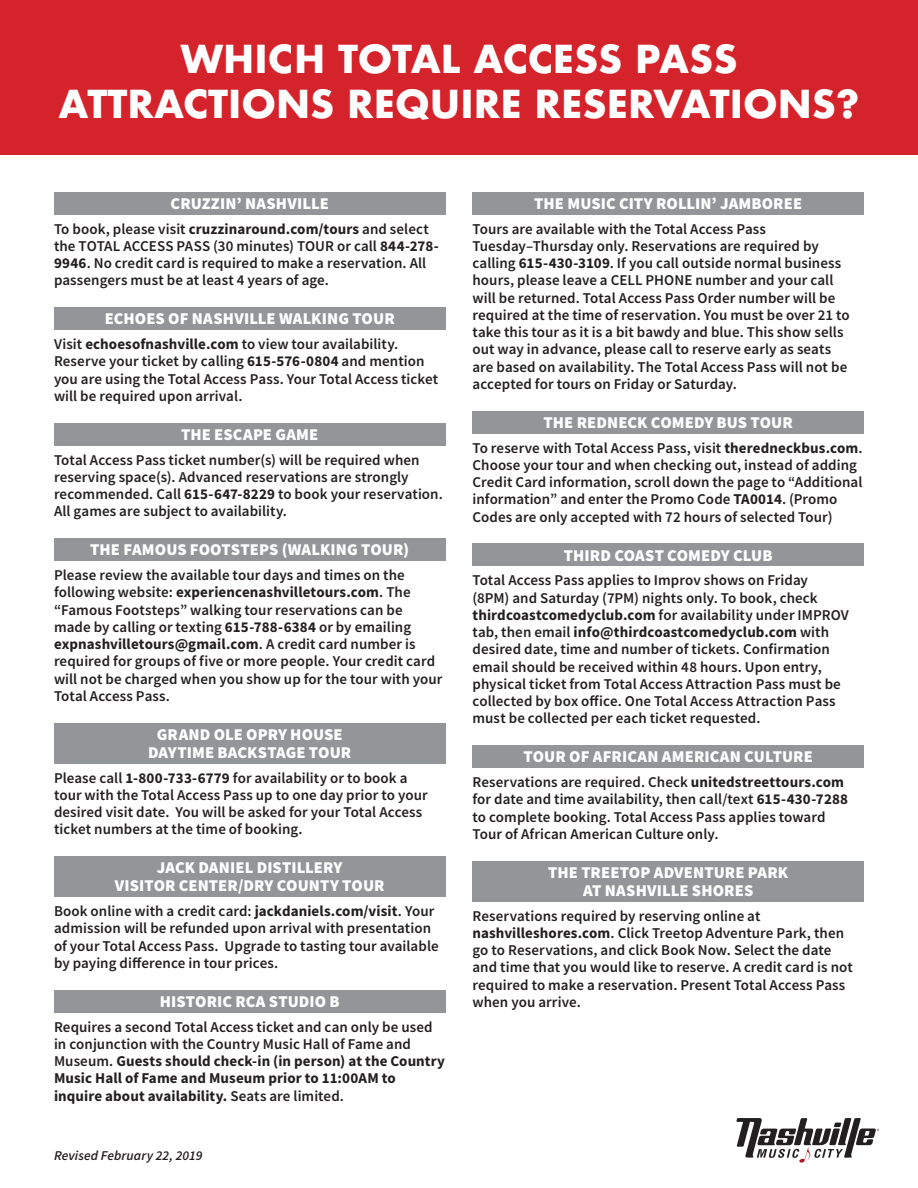
<style>
.page{position:relative;width:918px;height:1188px;background:#fff}
.page>*{position:absolute;margin:0;border:0;box-sizing:border-box;transform-origin:0 0}
.t1{font:700 37.5px/45px "Futura";color:#fff;text-align:center}
.t2{font:900 16.5px/18px "Source Sans Pro";letter-spacing:.005em;color:#fff;text-align:center}
.Body{font:600 15px/17.2px "Source Sans Pro";letter-spacing:.005em;color:#231f20}
.Body-2{font:italic 600 13.5px "Source Sans Pro";letter-spacing:.005em;color:#231f20}
.s1{font-weight:700}
</style>
<div class="page">
<div style="left:0;top:0;width:918px;height:154px;background:#d5232b"></div>
<div style="left:54px;top:192px;width:392px;height:22px;background:#939598"></div>
<div style="left:54px;top:308px;width:392px;height:22px;background:#939598"></div>
<div style="left:54px;top:423px;width:392px;height:23px;background:#939598"></div>
<div style="left:54px;top:538px;width:392px;height:23px;background:#939598"></div>
<div style="left:54px;top:723px;width:392px;height:41px;background:#939598"></div>
<div style="left:54px;top:856px;width:392px;height:41px;background:#939598"></div>
<div style="left:54px;top:990px;width:392px;height:22px;background:#939598"></div>
<div style="left:472px;top:192px;width:392px;height:22px;background:#939598"></div>
<div style="left:472px;top:411px;width:392px;height:23px;background:#939598"></div>
<div style="left:472px;top:544px;width:392px;height:22px;background:#939598"></div>
<div style="left:472px;top:746px;width:392px;height:22px;background:#939598"></div>
<div style="left:472px;top:861px;width:392px;height:41px;background:#939598"></div>
<svg style="left:736px;top:1118px;width:143px;height:45px"></svg>
<p class="t1" style="left:59px;top:36px;width:802px">WHICH TOTAL ACCESS PASS<br>ATTRACTIONS REQUIRE RESERVATIONS?</p>
<p class="t2" style="left:171px;top:194px;width:160px">CRUZZIN’ NASHVILLE</p>
<p class="Body" style="left:54px;top:220px;width:386px">To book, please visit <span class="s1">cruzzinaround.com/tours</span> and select the TOTAL ACCESS PASS (30 minutes) TOUR or call <span class="s1">844-278- 9946</span>. No credit card is required to make a reservation. All passengers must be at least 4 years of age.</p>
<p class="t2" style="left:105px;top:310px;width:291px">ECHOES OF NASHVILLE WALKING TOUR</p>
<p class="Body" style="left:54px;top:335px;width:386px">Visit <span class="s1">echoesofnashville.com</span> to view tour availability.<br>Reserve your ticket by calling <span class="s1">615-576-0804</span> and mention you are using the Total Access Pass. Your Total Access ticket will be required upon arrival.</p>
<p class="t2" style="left:181px;top:425px;width:139px">THE ESCAPE GAME</p>
<p class="Body" style="left:54px;top:451px;width:390px">Total Access Pass ticket number(s) will be required when reserving space(s). Advanced reservations are strongly recommended. Call <span class="s1">615-647-8229</span> to book your reservation.<br>All games are subject to availability.</p>
<p class="t2" style="left:90px;top:541px;width:320px">THE FAMOUS FOOTSTEPS (WALKING TOUR)</p>
<p class="Body" style="left:54px;top:566px;width:390px">Please review the available tour days and times on the following website: <span class="s1">experiencenashvilletours.com</span>. The “Famous Footsteps” walking tour reservations can be made by calling or texting <span class="s1">615-788-6384</span> or by emailing <span class="s1">expnashvilletours@gmail.com</span>. A credit card number is required for groups of five or more people. Your credit card will not be charged when you show up for the tour with your Total Access Pass.</p>
<p class="t2" style="left:148px;top:725px;width:205px">GRAND OLE OPRY HOUSE<br>DAYTIME BACKSTAGE TOUR</p>
<p class="Body" style="left:54px;top:769px;width:375px">Please call <span class="s1">1-800-733-6779</span> for availability or to book a tour with the Total Access Pass up to one day prior to your desired visit date. You will be asked for your Total Access ticket numbers at the time of booking.</p>
<p class="t2" style="left:115px;top:859px;width:271px">JACK DANIEL DISTILLERY<br>VISITOR CENTER/DRY COUNTY TOUR</p>
<p class="Body" style="left:54px;top:902px;width:386px">Book online with a credit card: <span class="s1">jackdaniels.com/visit</span>. Your admission will be refunded upon arrival with presentation of your Total Access Pass. Upgrade to tasting tour available by paying difference in tour prices.</p>
<p class="t2" style="left:160px;top:992px;width:181px">HISTORIC RCA STUDIO B</p>
<p class="Body" style="left:54px;top:1018px;width:393px">Requires a second Total Access ticket and can only be used in conjunction with the Country Music Hall of Fame and Museum. <span class="s1">Guests should check-in (in person) at the Country Music Hall of Fame and Museum prior to 11:00AM to inquire about availability.</span> Seats are limited.</p>
<p class="Body-2" style="left:54px;top:1146px;width:150px">Revised February 22, 2019</p>
<p class="t2" style="left:534px;top:194px;width:269px">THE MUSIC CITY ROLLIN’ JAMBOREE</p>
<p class="Body" style="left:472px;top:220px;width:379px">Tours are available with the Total Access Pass Tuesday–Thursday only. Reservations are required by calling <span class="s1">615-430-3109</span>. If you call outside normal business hours, please leave a CELL PHONE number and your call will be returned. Total Access Pass Order number will be required at the time of reservation. You must be over 21 to take this tour as it is a bit bawdy and blue. This show sells out way in advance, please call to reserve early as seats are based on availability. The Total Access Pass will not be accepted for tours on Friday or Saturday.</p>
<p class="t2" style="left:544px;top:413px;width:251px">THE REDNECK COMEDY BUS TOUR</p>
<p class="Body" style="left:472px;top:439px;width:392px">To reserve with Total Access Pass, visit <span class="s1">theredneckbus.com</span>.<br>Choose your tour and when checking out, instead of adding Credit Card information, scroll down the page to “Additional information” and enter the Promo Code <span class="s1">TA0014</span>. (Promo Codes are only accepted with 72 hours of selected Tour)</p>
<p class="t2" style="left:564px;top:546px;width:210px">THIRD COAST COMEDY CLUB</p>
<p class="Body" style="left:472px;top:572px;width:378px">Total Access Pass applies to Improv shows on Friday<br>(8PM) and Saturday (7PM) nights only. To book, check <span class="s1">thirdcoastcomedyclub.com</span> for availability under IMPROV tab, then email <span class="s1">info@thirdcoastcomedyclub.com</span> with desired date, time and number of tickets. Confirmation email should be received within 48 hours. Upon entry, physical ticket from Total Access Attraction Pass must be collected by box office. One Total Access Attraction Pass must be collected per each ticket requested.</p>
<p class="t2" style="left:524px;top:748px;width:291px">TOUR OF AFRICAN AMERICAN CULTURE</p>
<p class="Body" style="left:472px;top:773px;width:377px">Reservations are required. Check <span class="s1">unitedstreettours.com </span>for date and time availability, then call/text <span class="s1">615-430-7288 </span>to complete booking. Total Access Pass applies toward Tour of African American Culture only.</p>
<p class="t2" style="left:548px;top:863px;width:242px">THE TREETOP ADVENTURE PARK<br>AT NASHVILLE SHORES</p>
<p class="Body" style="left:472px;top:907px;width:382px">Reservations required by reserving online at <span class="s1">nashvilleshores.com</span>. Click Treetop Adventure Park, then go to Reservations, and click Book Now. Select the date and time that you would like to reserve. A credit card is not required to make a reservation. Present Total Access Pass when you arrive.</p>
</div>
